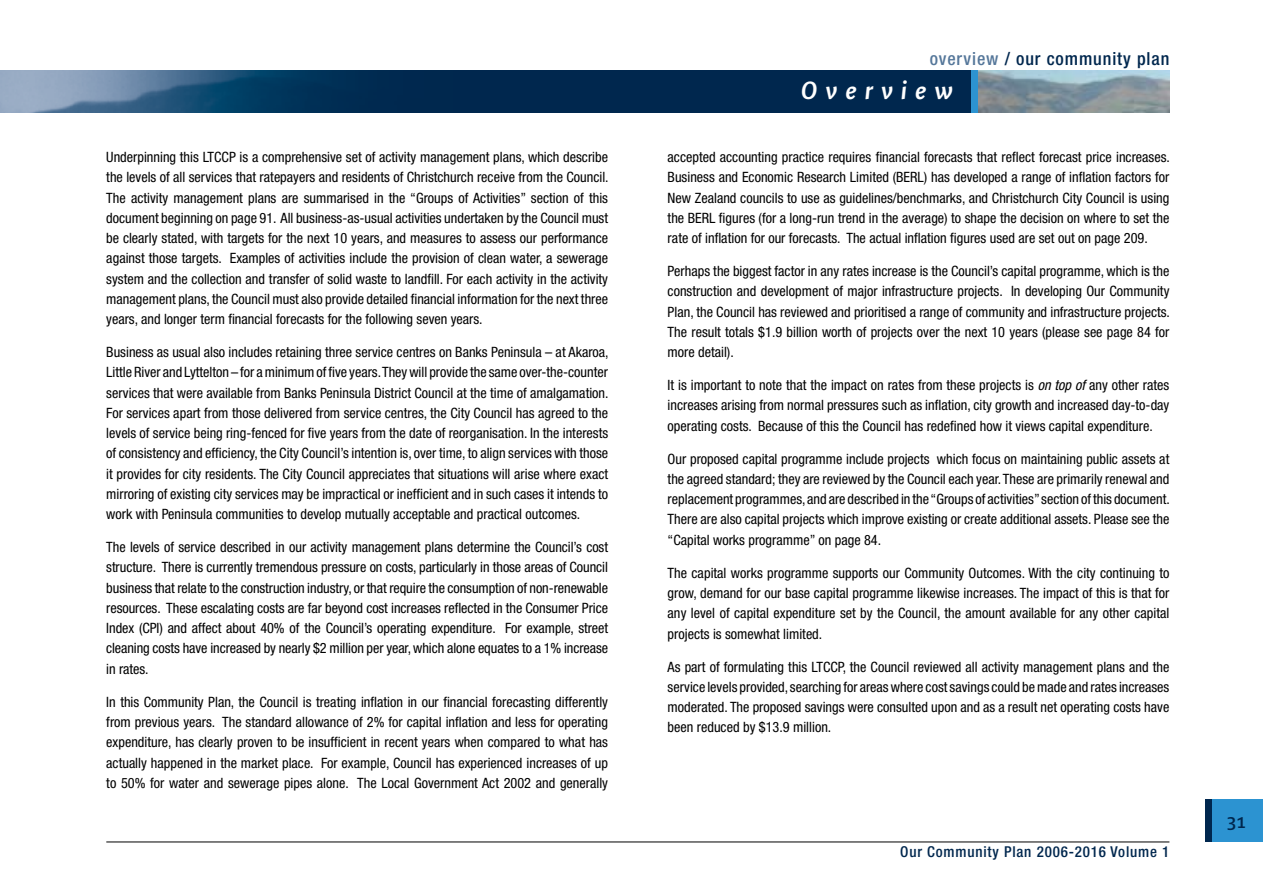
<style>
.page{position:relative;width:1263px;height:893px;background:#fff}
.page>*{position:absolute;margin:0;border:0;box-sizing:border-box;transform-origin:0 0}
.t1{font:27px "Shaker RBI";letter-spacing:.3em;color:#fff}
.t2{font:500 condensed 18px "Helvetica Neue";letter-spacing:.05em;color:#00274e}
.t3{font:18px "Shaker RB";color:#00274e}
.t4{font:500 condensed 15px "Helvetica Neue";letter-spacing:.055em;color:#00274e}
.t5{font:condensed 14.25px/20.2px "Helvetica Neue";color:#000;text-align:justify}
.s1{color:#55779a}
.s2{font-style:italic}
</style>
<div class="page">
<svg style="left:0;top:70px;width:972px;height:43px;background:#163e63"></svg>
<div style="left:972px;top:70px;width:6px;height:43px;background:#2c93d1"></div>
<img style="left:978px;top:70px;width:191px;height:43px">
<hr style="left:106px;top:842px;width:1063px;height:1px;background:#000">
<div style="left:1205px;top:799px;width:9px;height:43px;background:#00274e"></div>
<div style="left:1212px;top:799px;width:51px;height:43px;background:#2c93d1"></div>
<p class="t5" style="left:106px;top:147px;width:504px">Underpinning this LTCCP is a comprehensive set of activity management plans, which describe the levels of all services that ratepayers and residents of Christchurch receive from the Council.<br>The activity management plans are summarised in the “Groups of Activities” section of this document beginning on page 91. All business-as-usual activities undertaken by the Council must be clearly stated, with targets for the next 10 years, and measures to assess our performance against those targets. Examples of activities include the provision of clean water, a sewerage system and the collection and transfer of solid waste to landfill. For each activity in the activity management plans, the Council must also provide detailed financial information for the next three years, and longer term financial forecasts for the following seven years.</p>
<p class="t5" style="left:106px;top:342px;width:504px">Business as usual also includes retaining three service centres on Banks Peninsula – at Akaroa, Little River and Lyttelton – for a minimum of five years. They will provide the same over-the-counter services that were available from Banks Peninsula District Council at the time of amalgamation.<br>For services apart from those delivered from service centres, the City Council has agreed to the levels of service being ring-fenced for five years from the date of reorganisation. In the interests of consistency and efficiency, the City Council’s intention is, over time, to align services with those it provides for city residents. The City Council appreciates that situations will arise where exact mirroring of existing city services may be impractical or inefficient and in such cases it intends to work with Peninsula communities to develop mutually acceptable and practical outcomes.</p>
<p class="t5" style="left:106px;top:537px;width:503px">The levels of service described in our activity management plans determine the Council’s cost structure. There is currently tremendous pressure on costs, particularly in those areas of Council business that relate to the construction industry, or that require the consumption of non-renewable resources. These escalating costs are far beyond cost increases reflected in the Consumer Price Index (CPI) and affect about 40% of the Council’s operating expenditure. For example, street cleaning costs have increased by nearly $2 million per year, which alone equates to a 1% increase in rates.</p>
<p class="t5" style="left:106px;top:691px;width:503px">In this Community Plan, the Council is treating inflation in our financial forecasting differently from previous years. The standard allowance of 2% for capital inflation and less for operating expenditure, has clearly proven to be insufficient in recent years when compared to what has actually happened in the market place. For example, Council has experienced increases of up to 50% for water and sewerage pipes alone. The Local Government Act 2002 and generally</p>
<p class="t2" style="left:930px;top:48px;width:241px"><span class="s1">overview</span> / our community plan</p>
<h1 class="t1" style="left:801px;top:76px;width:153px">Overview</h1>
<p class="t5" style="left:668px;top:147px;width:504px">accepted accounting practice requires financial forecasts that reflect forecast price increases.<br>Business and Economic Research Limited (BERL) has developed a range of inflation factors for New Zealand councils to use as guidelines/benchmarks, and Christchurch City Council is using the BERL figures (for a long-run trend in the average) to shape the decision on where to set the rate of inflation for our forecasts. The actual inflation figures used are set out on page 209.</p>
<p class="t5" style="left:668px;top:261px;width:504px">Perhaps the biggest factor in any rates increase is the Council’s capital programme, which is the construction and development of major infrastructure projects. In developing Our Community Plan, the Council has reviewed and prioritised a range of community and infrastructure projects.<br>The result totals $1.9 billion worth of projects over the next 10 years (please see page 84 for more detail).</p>
<p class="t5" style="left:668px;top:375px;width:503px">It is important to note that the impact on rates from these projects is <span class="s2">on top of</span> any other rates increases arising from normal pressures such as inflation, city growth and increased day-to-day operating costs. Because of this the Council has redefined how it views capital expenditure.</p>
<p class="t5" style="left:668px;top:448px;width:504px">Our proposed capital programme include projects which focus on maintaining public assets at the agreed standard; they are reviewed by the Council each year. These are primarily renewal and replacement programmes, and are described in the “Groups of activities” section of this document.<br>There are also capital projects which improve existing or create additional assets. Please see the “Capital works programme” on page 84.</p>
<p class="t5" style="left:668px;top:562px;width:503px">The capital works programme supports our Community Outcomes. With the city continuing to grow, demand for our base capital programme likewise increases. The impact of this is that for any level of capital expenditure set by the Council, the amount available for any other capital projects is somewhat limited.</p>
<p class="t5" style="left:668px;top:656px;width:503px">As part of formulating this LTCCP, the Council reviewed all activity management plans and the service levels provided, searching for areas where cost savings could be made and rates increases moderated. The proposed savings were consulted upon and as a result net operating costs have been reduced by $13.9 million.</p>
<p class="t4" style="left:900px;top:842px;width:271px">Our Community Plan 2006-2016 Volume 1</p>
<p class="t3" style="left:1227px;top:812px;width:21px">31</p>
</div>
